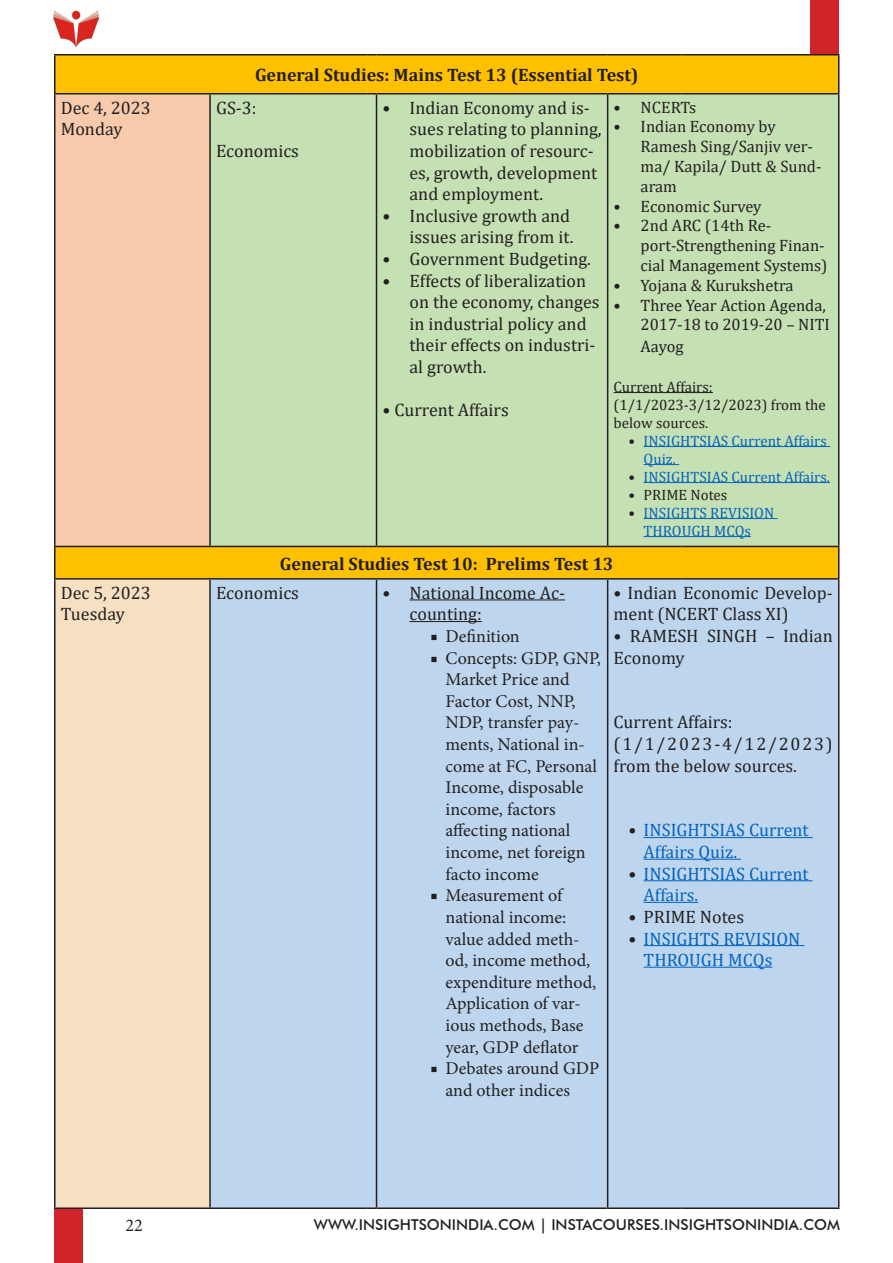
<style>
.page{position:relative;width:893px;height:1263px;background:#fff}
.page>*{position:absolute;margin:0;border:0;box-sizing:border-box;transform-origin:0 0}
.Paragraph_cambaria{font:18px/21.6px "Cambria";color:#231f20}
.t1{font:18px/21.6px "Minion Pro";color:#231f20}
.t2{font:18px/21.6px "Cambria";color:#0563c1}
.Paragraph_cambaria-2{font:700 18px "Cambria";color:#231f20}
.t3{font:16.5px/19.8px "Cambria";color:#231f20}
.t4{font:15px/18px "Cambria";color:#0563c1}
.Paragraph_cambaria-3{font:15px/18px "Cambria";color:#231f20}
.t5{font:500 15px "Futura BT";color:#231f20}
.s1{color:#231f20}
</style>
<div class="page">
<div style="left:54px;top:1209px;width:28px;height:54px;background:#d1232a"></div>
<div style="left:810px;top:0;width:29px;height:54px;background:#d1232a"></div>
<img style="left:53px;top:10px;width:47px;height:38px">
<div style="left:56px;top:56px;width:782px;height:522px;background:#ffc000"></div>
<div style="left:55px;top:94px;width:155px;height:452px;background:#f7caac"></div>
<div style="left:211px;top:95px;width:627px;height:451px;background:#c5e0b3"></div>
<div style="left:55px;top:579px;width:155px;height:629px;background:#f7dfc1"></div>
<div style="left:211px;top:580px;width:627px;height:627px;background:#bdd6ee"></div>
<hr style="left:54px;top:54px;width:156px;height:2px;background:#231f20">
<hr style="left:54px;top:56px;width:2px;height:37px;background:#231f20">
<hr style="left:210px;top:54px;width:157px;height:2px;background:#231f20">
<svg style="left:367px;top:54px;width:9px;height:2px"></svg>
<hr style="left:376px;top:54px;width:232px;height:2px;background:#231f20">
<hr style="left:608px;top:54px;width:74px;height:2px;background:#231f20">
<hr style="left:682px;top:54px;width:157px;height:2px;background:#231f20">
<hr style="left:838px;top:56px;width:1px;height:37px;background:#231f20">
<hr style="left:54px;top:93px;width:156px;height:2px;background:#231f20">
<hr style="left:54px;top:95px;width:2px;height:451px;background:#231f20">
<hr style="left:210px;top:93px;width:157px;height:2px;background:#231f20">
<hr style="left:209px;top:95px;width:2px;height:451px;background:#231f20">
<svg style="left:367px;top:93px;width:9px;height:2px"></svg>
<hr style="left:376px;top:93px;width:232px;height:2px;background:#231f20">
<hr style="left:376px;top:95px;width:1px;height:451px;background:#231f20">
<hr style="left:608px;top:93px;width:74px;height:2px;background:#231f20">
<hr style="left:607px;top:95px;width:1px;height:451px;background:#231f20">
<hr style="left:682px;top:93px;width:157px;height:2px;background:#231f20">
<hr style="left:838px;top:95px;width:1px;height:451px;background:#231f20">
<hr style="left:54px;top:546px;width:156px;height:1px;background:#231f20">
<hr style="left:54px;top:547px;width:2px;height:31px;background:#231f20">
<hr style="left:210px;top:546px;width:157px;height:1px;background:#231f20">
<hr style="left:376px;top:546px;width:232px;height:1px;background:#231f20">
<hr style="left:608px;top:546px;width:74px;height:1px;background:#231f20">
<hr style="left:682px;top:546px;width:157px;height:1px;background:#231f20">
<hr style="left:838px;top:547px;width:1px;height:31px;background:#231f20">
<hr style="left:54px;top:578px;width:156px;height:2px;background:#231f20">
<hr style="left:54px;top:580px;width:2px;height:627px;background:#231f20">
<hr style="left:210px;top:578px;width:157px;height:2px;background:#231f20">
<hr style="left:209px;top:580px;width:2px;height:627px;background:#231f20">
<svg style="left:367px;top:578px;width:9px;height:2px"></svg>
<hr style="left:376px;top:578px;width:232px;height:2px;background:#231f20">
<hr style="left:376px;top:580px;width:1px;height:627px;background:#231f20">
<hr style="left:608px;top:578px;width:74px;height:2px;background:#231f20">
<hr style="left:607px;top:580px;width:1px;height:627px;background:#231f20">
<hr style="left:682px;top:578px;width:157px;height:2px;background:#231f20">
<hr style="left:838px;top:580px;width:1px;height:627px;background:#231f20">
<hr style="left:54px;top:1207px;width:156px;height:2px;background:#231f20">
<hr style="left:210px;top:1207px;width:157px;height:2px;background:#231f20">
<svg style="left:367px;top:1207px;width:9px;height:2px"></svg>
<hr style="left:376px;top:1207px;width:232px;height:2px;background:#231f20">
<hr style="left:608px;top:1207px;width:74px;height:2px;background:#231f20">
<hr style="left:682px;top:1207px;width:157px;height:2px;background:#231f20">
<hr style="left:614px;top:392px;width:99px;height:1px;background:#231f20">
<hr style="left:644px;top:446px;width:186px;height:1px;background:#0563c1">
<hr style="left:644px;top:464px;width:35px;height:1px;background:#0563c1">
<hr style="left:644px;top:482px;width:186px;height:1px;background:#0563c1">
<hr style="left:644px;top:518px;width:134px;height:1px;background:#0563c1">
<hr style="left:644px;top:536px;width:107px;height:1px;background:#0563c1">
<hr style="left:410px;top:599px;width:155px;height:1px;background:#231f20">
<hr style="left:410px;top:621px;width:72px;height:1px;background:#231f20">
<hr style="left:644px;top:837px;width:169px;height:1px;background:#0563c1">
<hr style="left:644px;top:859px;width:97px;height:1px;background:#0563c1">
<hr style="left:644px;top:880px;width:169px;height:1px;background:#0563c1">
<hr style="left:644px;top:902px;width:54px;height:1px;background:#0563c1">
<hr style="left:644px;top:945px;width:160px;height:1px;background:#0563c1">
<hr style="left:644px;top:967px;width:128px;height:1px;background:#0563c1">
<p class="Paragraph_cambaria" style="left:61px;top:97px;width:92px">Dec 4, 2023</p>
<p class="Paragraph_cambaria" style="left:61px;top:118px;width:63px">Monday</p>
<p class="Paragraph_cambaria" style="left:61px;top:582px;width:92px">Dec 5, 2023</p>
<p class="Paragraph_cambaria" style="left:61px;top:603px;width:66px">Tuesday</p>
<p class="Paragraph_cambaria-2" style="left:255px;top:62px;width:385px">General Studies: Mains Test 13 (Essential Test)</p>
<p class="Paragraph_cambaria" style="left:216px;top:97px;width:42px">GS-3:</p>
<p class="Paragraph_cambaria" style="left:216px;top:140px;width:85px">Economics</p>
<p class="Paragraph_cambaria" style="left:410px;top:97px;width:194px;text-indent:-27px">• Indian Economy and is&shy;sues relating to planning, mobilization of resourc&shy;es, growth, development and employment.</p>
<p class="Paragraph_cambaria" style="left:382px;top:205px;width:192px;text-align:right">• Inclusive growth and issues arising from it.</p>
<p class="Paragraph_cambaria" style="left:382px;top:248px;width:210px">• Government Budgeting.</p>
<p class="Paragraph_cambaria" style="left:410px;top:270px;width:192px;text-indent:-27px">• Effects of liberalization on the economy, changes in industrial policy and their effects on industri&shy;al growth.</p>
<p class="Paragraph_cambaria" style="left:382px;top:399px;width:128px">• Current Affairs</p>
<p class="t3" style="left:614px;top:97px;width:84px">• NCERTs</p>
<p class="t3" style="left:641px;top:117px;width:182px;text-indent:-27px">• Indian Economy by<br>Ramesh Sing/Sanjiv ver&shy;ma/ Kapila/ Dutt &amp; Sund&shy;aram</p>
<p class="t3" style="left:614px;top:196px;width:149px">• Economic Survey</p>
<p class="t3" style="left:641px;top:216px;width:188px;text-indent:-27px">• 2nd ARC (14th Re&shy;port-Strengthening Finan&shy;cial Management Systems)</p>
<p class="t3" style="left:614px;top:275px;width:181px">• Yojana &amp; Kurukshetra</p>
<p class="t3" style="left:614px;top:295px;width:218px;text-align:right">• Three Year Action Agenda,<br>2017-18 to 2019-20 – NITI</p>
<p class="t3" style="left:641px;top:336px;width:44px">Aayog</p>
<p class="Paragraph_cambaria-3" style="left:614px;top:377px;width:101px">Current Affairs:</p>
<p class="Paragraph_cambaria-3" style="left:614px;top:395px;width:214px">(1/1/2023-3/12/2023) from the below sources.</p>
<p class="t4" style="left:644px;top:431px;width:185px;text-indent:-15px"><span class="s1">•</span> INSIGHTSIAS Current Affairs<br>Quiz.</p>
<p class="t4" style="left:629px;top:467px;width:203px"><span class="s1">•</span> INSIGHTSIAS Current Affairs.</p>
<p class="Paragraph_cambaria-3" style="left:629px;top:485px;width:100px">• PRIME Notes</p>
<p class="t4" style="left:629px;top:503px;width:147px;text-align:center"><span class="s1">•</span> INSIGHTS REVISION<br>THROUGH MCQs</p>
<p class="Paragraph_cambaria-2" style="left:280px;top:551px;width:335px">General Studies Test 10: Prelims Test 13</p>
<p class="Paragraph_cambaria" style="left:216px;top:582px;width:85px">Economics</p>
<p class="Paragraph_cambaria" style="left:410px;top:582px;width:157px;text-indent:-27px">• National Income Ac&shy;counting:</p>
<p class="t1" style="left:430px;top:626px;width:91px">■ Definition</p>
<p class="t1" style="left:446px;top:647px;width:157px;text-indent:-15px">■ Concepts: GDP, GNP,<br>Market Price and<br>Factor Cost, NNP,<br>NDP, transfer pay&shy;ments, National in&shy;come at FC, Personal<br>Income, disposable income, factors affecting national income, net foreign facto income</p>
<p class="t1" style="left:446px;top:885px;width:152px;text-indent:-15px">■ Measurement of national income: value added meth&shy;od, income method, expenditure method,<br>Application of var&shy;ious methods, Base year, GDP deflator</p>
<p class="t1" style="left:446px;top:1058px;width:155px;text-indent:-15px">■ Debates around GDP and other indices</p>
<p class="Paragraph_cambaria" style="left:614px;top:582px;width:221px">• Indian Economic Develop&shy;ment (NCERT Class XI)</p>
<p class="Paragraph_cambaria" style="left:614px;top:625px;width:221px">• RAMESH SINGH – Indian<br>Economy</p>
<p class="Paragraph_cambaria" style="left:614px;top:711px;width:121px">Current Affairs:</p>
<p class="Paragraph_cambaria" style="left:614px;top:733px;width:221px">(1/1/2023-4/12/2023) from the below sources.</p>
<p class="t2" style="left:644px;top:819px;width:166px;text-indent:-15px"><span class="s1">•</span> INSIGHTSIAS Current<br>Affairs Quiz.</p>
<p class="t2" style="left:644px;top:863px;width:166px;text-indent:-15px"><span class="s1">•</span> INSIGHTSIAS Current<br>Affairs.</p>
<p class="Paragraph_cambaria" style="left:629px;top:906px;width:117px">• PRIME Notes</p>
<p class="t2" style="left:644px;top:927px;width:158px;text-indent:-15px"><span class="s1">•</span> INSIGHTS REVISION<br>THROUGH MCQs</p>
<p class="t1" style="left:125px;top:1215px;width:19px">22</p>
<p class="t5" style="left:314px;top:1215px;width:528px">WWW.INSIGHTSONINDIA.COM | INSTACOURSES.INSIGHTSONINDIA.COM</p>
</div>
